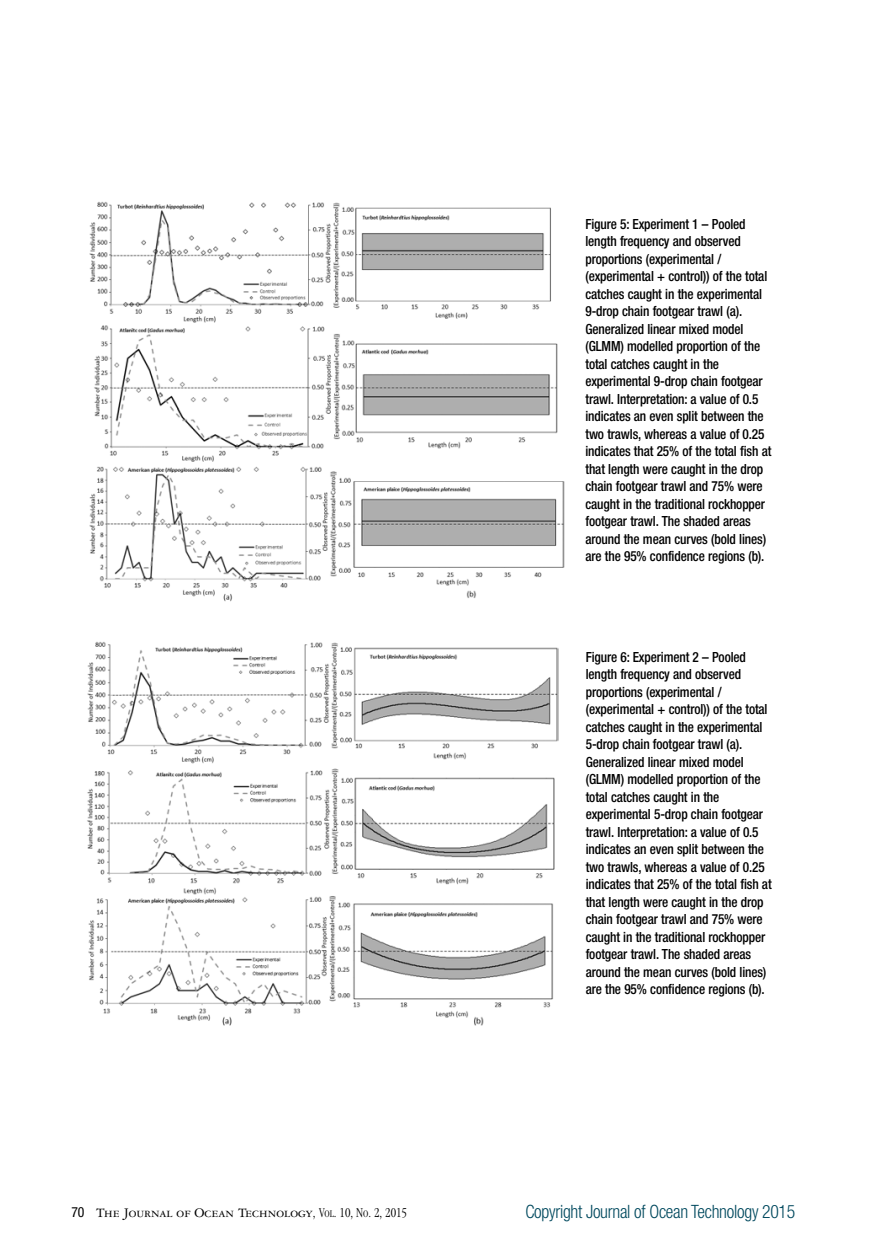
<style>
.page{position:relative;width:882px;height:1260px;background:#fff}
.page>*{position:absolute;margin:0;border:0;box-sizing:border-box;transform-origin:0 0}
.t1{font:300 condensed 18.38px "Helvetica Neue";letter-spacing:-.015em;color:#00495e;scale:.96 1}
.t2{font:500 condensed 14px/17.5px "Helvetica Neue";letter-spacing:-.01em;color:#000;scale:.95 1}
.t3{font:14px "Garamond Three SC";color:#000}
.s1{font-family:"Helvetica Neue";font-stretch:condensed}
.s2{font-family:"Garamond";font-weight:300;font-stretch:condensed}
.s3{font-family:"Garamond";font-weight:300;font-stretch:condensed;font-size:10.5px}
</style>
<div class="page">
<img style="left:89px;top:201px;width:476px;height:401px">
<img style="left:87px;top:642px;width:472px;height:383px">
<p class="t2" style="left:585px;top:215px;width:197px">Figure 5: Experiment 1 – Pooled length frequency and observed proportions (experimental / (experimental + control)) of the total catches caught in the experimental 9-drop chain footgear trawl (a).<br>Generalized linear mixed model (GLMM) modelled proportion of the total catches caught in the experimental 9-drop chain footgear trawl. Interpretation: a value of 0.5 indicates an even split between the two trawls, whereas a value of 0.25 indicates that 25% of the total fish at that length were caught in the drop chain footgear trawl and 75% were caught in the traditional rockhopper footgear trawl. The shaded areas around the mean curves (bold lines) are the 95% confidence regions (b).</p>
<p class="t2" style="left:586px;top:648px;width:197px">Figure 6: Experiment 2 – Pooled length frequency and observed proportions (experimental / (experimental + control)) of the total catches caught in the experimental 5-drop chain footgear trawl (a).<br>Generalized linear mixed model (GLMM) modelled proportion of the total catches caught in the experimental 5-drop chain footgear trawl. Interpretation: a value of 0.5 indicates an even split between the two trawls, whereas a value of 0.25 indicates that 25% of the total fish at that length were caught in the drop chain footgear trawl and 75% were caught in the traditional rockhopper footgear trawl. The shaded areas around the mean curves (bold lines) are the 95% confidence regions (b).</p>
<p class="t3" style="left:71px;top:1205px;width:337px"><span class="s1">70</span> The Journal of Ocean Technology<span class="s2">,</span> <span class="s2">V</span><span class="s3">ol</span><span class="s2">. 10, N</span><span class="s3">o</span><span class="s2">. 2, 2015</span></p>
<h1 class="t1" style="left:525px;top:1201px;width:283px">Copyright Journal of Ocean Technology 2015</h1>
</div>
